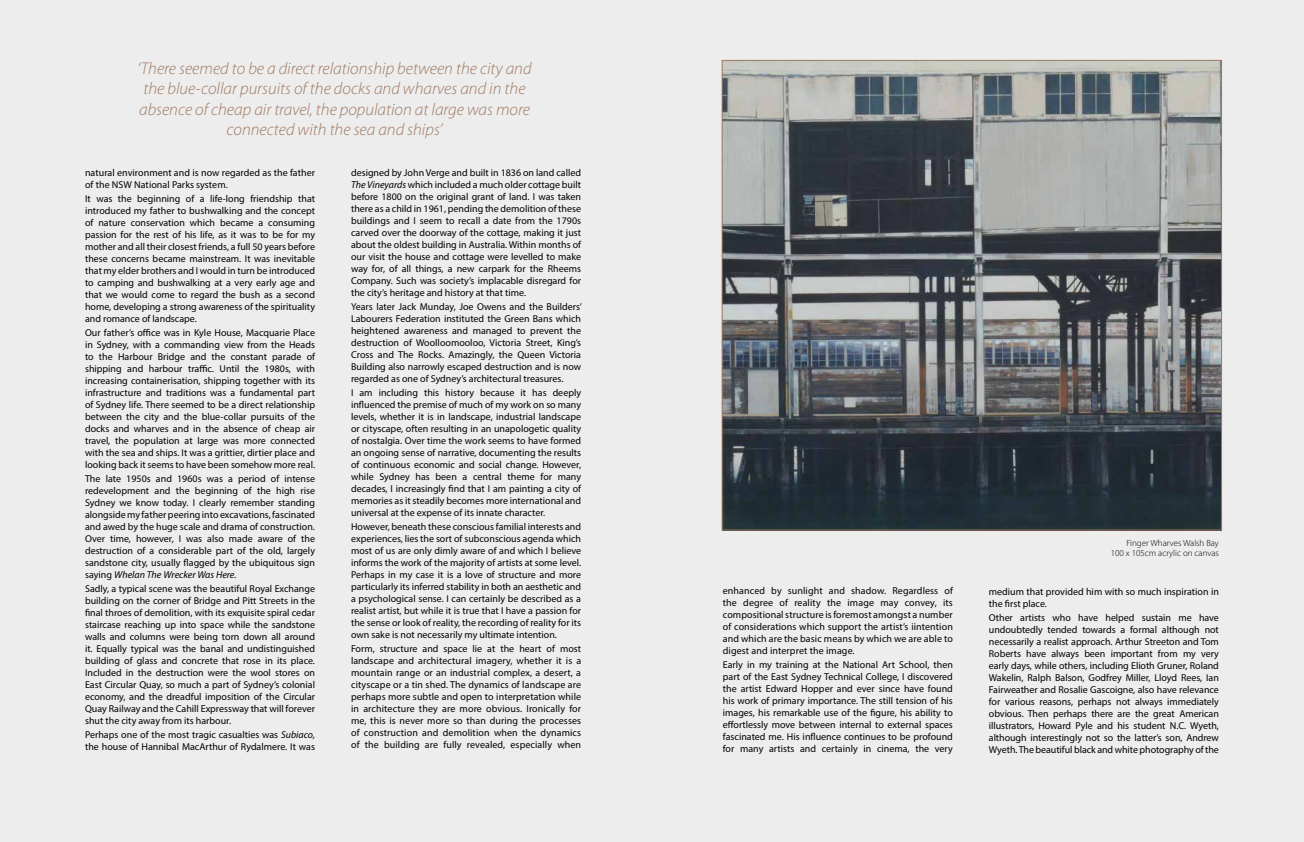
<style>
.page{position:relative;width:1304px;height:842px;background:#ededee}
.page>*{position:absolute;margin:0;border:0;box-sizing:border-box;transform-origin:0 0}
.t1{font:italic 300 17px/20.4px "Myriad Pro";color:#a0785f;text-align:center}
.t2{font:10px/12px "Myriad Pro";color:#000;text-align:justify}
.t3{font:300 9px/10.8px "Myriad Pro";color:#000;text-align:right}
.s1{font-style:italic}
</style>
<div class="page">
<img style="left:724px;top:62px;width:496px;height:466px">
<h1 class="t1" style="left:138px;top:59px;width:396px">‘There seemed to be a direct relationship between the city and the blue-collar pursuits of the docks and wharves and in the absence of cheap air travel, the population at large was more connected with the sea and ships’</h1>
<p class="t2" style="left:85px;top:166px;width:232px">natural environment and is now regarded as the father of the NSW National Parks system.</p>
<p class="t2" style="left:85px;top:192px;width:232px">It was the beginning of a life-long friendship that introduced my father to bushwalking and the concept of nature conservation which became a consuming passion for the rest of his life, as it was to be for my mother and all their closest friends, a full 50 years before these concerns became mainstream. It was inevitable that my elder brothers and I would in turn be introduced to camping and bushwalking at a very early age and that we would come to regard the bush as a second home, developing a strong awareness of the spirituality and romance of landscape.</p>
<p class="t2" style="left:85px;top:326px;width:232px">Our father’s office was in Kyle House, Macquarie Place in Sydney, with a commanding view from the Heads to the Harbour Bridge and the constant parade of shipping and harbour traffic. Until the 1980s, with increasing containerisation, shipping together with its infrastructure and traditions was a fundamental part of Sydney life. There seemed to be a direct relationship between the city and the blue-collar pursuits of the docks and wharves and in the absence of cheap air travel, the population at large was more connected with the sea and ships. It was a grittier, dirtier place and looking back it seems to have been somehow more real.</p>
<p class="t2" style="left:85px;top:472px;width:232px">The late 1950s and 1960s was a period of intense redevelopment and the beginning of the high rise Sydney we know today. I clearly remember standing alongside my father peering into excavations, fascinated and awed by the huge scale and drama of construction.<br>Over time, however, I was also made aware of the destruction of a considerable part of the old, largely sandstone city, usually flagged by the ubiquitous sign saying <span class="s1">Whelan The Wrecker Was Here.</span></p>
<p class="t2" style="left:85px;top:582px;width:232px">Sadly, a typical scene was the beautiful Royal Exchange building on the corner of Bridge and Pitt Streets in the final throes of demolition, with its exquisite spiral cedar staircase reaching up into space while the sandstone walls and columns were being torn down all around it. Equally typical was the banal and undistinguished building of glass and concrete that rose in its place.<br>Included in the destruction were the wool stores on East Circular Quay, so much a part of Sydney’s colonial economy, and the dreadful imposition of the Circular Quay Railway and the Cahill Expressway that will forever shut the city away from its harbour.</p>
<p class="t2" style="left:85px;top:728px;width:232px">Perhaps one of the most tragic casualties was <span class="s1">Subiaco, </span>the house of Hannibal MacArthur of Rydalmere. It was</p>
<p class="t2" style="left:351px;top:166px;width:232px">designed by John Verge and built in 1836 on land called <span class="s1">The Vineyards</span> which included a much older cottage built before 1800 on the original grant of land. I was taken there as a child in 1961, pending the demolition of these buildings and I seem to recall a date from the 1790s carved over the doorway of the cottage, making it just about the oldest building in Australia. Within months of our visit the house and cottage were levelled to make way for, of all things, a new carpark for the Rheems Company. Such was society’s implacable disregard for the city’s heritage and history at that time.</p>
<p class="t2" style="left:351px;top:300px;width:232px">Years later Jack Munday, Joe Owens and the Builders’ Labourers Federation instituted the Green Bans which heightened awareness and managed to prevent the destruction of Woolloomooloo, Victoria Street, King’s Cross and The Rocks. Amazingly, the Queen Victoria Building also narrowly escaped destruction and is now regarded as one of Sydney’s architectural treasures.</p>
<p class="t2" style="left:351px;top:386px;width:232px">I am including this history because it has deeply influenced the premise of much of my work on so many levels, whether it is in landscape, industrial landscape or cityscape, often resulting in an unapologetic quality of nostalgia. Over time the work seems to have formed an ongoing sense of narrative, documenting the results of continuous economic and social change. However, while Sydney has been a central theme for many decades, I increasingly find that I am painting a city of memories as it steadily becomes more international and universal at the expense of its innate character.</p>
<p class="t2" style="left:351px;top:520px;width:232px">However, beneath these conscious familial interests and experiences, lies the sort of subconscious agenda which most of us are only dimly aware of and which I believe informs the work of the majority of artists at some level.<br>Perhaps in my case it is a love of structure and more particularly its inferred stability in both an aesthetic and a psychological sense. I can certainly be described as a realist artist, but while it is true that I have a passion for the sense or look of reality, the recording of reality for its own sake is not necessarily my ultimate intention.</p>
<p class="t2" style="left:351px;top:642px;width:232px">Form, structure and space lie at the heart of most landscape and architectural imagery, whether it is a mountain range or an industrial complex, a desert, a cityscape or a tin shed. The dynamics of landscape are perhaps more subtle and open to interpretation while in architecture they are more obvious. Ironically for me, this is never more so than during the processes of construction and demolition when the dynamics of the building are fully revealed, especially when</p>
<p class="t2" style="left:723px;top:584px;width:232px">enhanced by sunlight and shadow. Regardless of the degree of reality the image may convey, its compositional structure is foremost amongst a number of considerations which support the artist’s iintention and which are the basic means by which we are able to digest and interpret the image.</p>
<p class="t2" style="left:723px;top:658px;width:232px">Early in my training at the National Art School, then part of the East Sydney Technical College, I discovered the artist Edward Hopper and ever since have found his work of primary importance. The still tension of his images, his remarkable use of the figure, his ability to effortlessly move between internal to external spaces fascinated me. His influence continues to be profound for many artists and certainly in cinema, the very</p>
<p class="t3" style="left:1111px;top:537px;width:110px">Finger Wharves Walsh Bay<br>100 x 105cm acrylic on canvas</p>
<p class="t2" style="left:989px;top:585px;width:232px">medium that provided him with so much inspiration in the first place.</p>
<p class="t2" style="left:989px;top:611px;width:232px">Other artists who have helped sustain me have undoubtedly tended towards a formal although not necessarily a realist approach. Arthur Streeton and Tom Roberts have always been important from my very early days, while others, including Elioth Gruner, Roland Wakelin, Ralph Balson, Godfrey Miller, Lloyd Rees, Ian Fairweather and Rosalie Gascoigne, also have relevance for various reasons, perhaps not always immediately obvious. Then perhaps there are the great American illustrators, Howard Pyle and his student N.C. Wyeth, although interestingly not so the latter’s son, Andrew Wyeth. The beautiful black and white photography of the</p>
</div>
